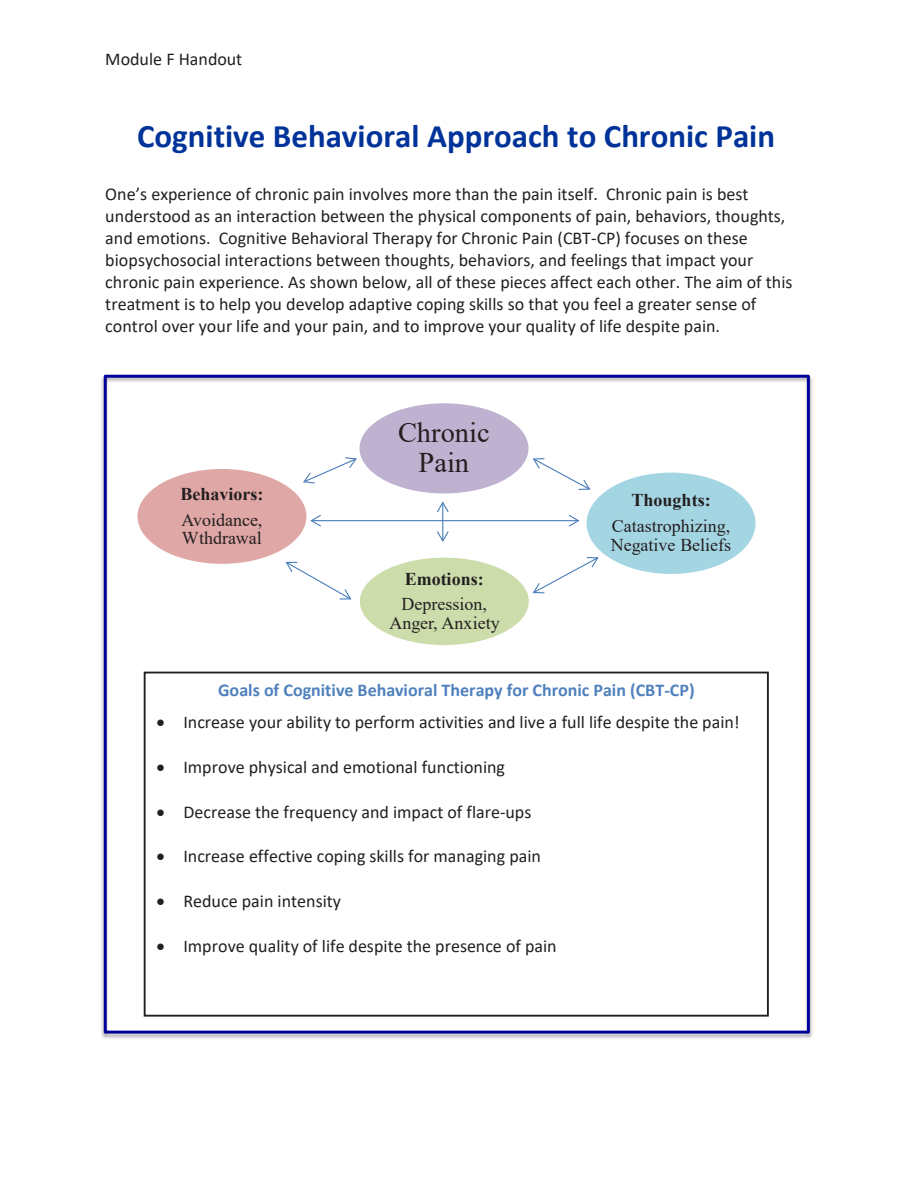
<style>
.page{position:relative;width:918px;height:1188px;background:#fff}
.page>*{position:absolute;margin:0;border:0;box-sizing:border-box;transform-origin:0 0}
.t1{font:700 33px "Calibri";color:#039}
.t2{font:28.5px/29.4px "Times New Roman";color:#231f20;text-align:center}
.t3{font:18px/21.9px "Calibri";color:#231f20}
.t4{font:18px/26px "Times New Roman";color:#231f20}
.t5{font:700 18px "Calibri";color:#4f81bd}
.t6{font:700 18px/26px "Times New Roman";color:#231f20}
.s1{font-weight:400}
.s2{font-weight:700}
</style>
<div class="page">
<img style="left:101px;top:374px;width:712px;height:665px">
<div style="left:104px;top:375px;width:706px;height:659px;border:3px solid #009"></div>
<h1 class="t3" style="left:105px;top:47px;width:139px">Module F Handout</h1>
<h2 class="t1" style="left:137px;top:113px;width:640px">Cognitive Behavioral Approach to Chronic Pain</h2>
<p class="t3" style="left:105px;top:183px;width:689px">One’s experience of chronic pain involves more than the pain itself. Chronic pain is best understood as an interaction between the physical components of pain, behaviors, thoughts, and emotions. Cognitive Behavioral Therapy for Chronic Pain (CBT-CP) focuses on these biopsychosocial interactions between thoughts, behaviors, and feelings that impact your chronic pain experience. As shown below, all of these pieces affect each other. The aim of this treatment is to help you develop adaptive coping skills so that you feel a greater sense of control over your life and your pain, and to improve your quality of life despite pain.</p>
<p class="t6" style="left:180px;top:480px;width:85px">Behaviors:<br><span class="s1">Avoidance,</span></p>
<p class="t4" style="left:182px;top:524px;width:81px">Wthdrawal</p>
<p class="t2" style="left:398px;top:417px;width:93px">Chronic<br>Pain</p>
<p class="t4" style="left:402px;top:565px;width:87px"><span class="s2">Emotions:<br></span>Depression,</p>
<p class="t4" style="left:389px;top:609px;width:112px">Anger, Anxiety</p>
<p class="t4" style="left:612px;top:487px;width:120px;text-align:center"><span class="s2">Thoughts:<br></span>Catastrophizing,</p>
<p class="t4" style="left:611px;top:531px;width:122px">Negative Beliefs</p>
<p class="t5" style="left:218px;top:677px;width:478px">Goals of Cognitive Behavioral Therapy for Chronic Pain (CBT-CP)</p>
<p class="t3" style="left:156px;top:710px;width:585px">• Increase your ability to perform activities and live a full life despite the pain!</p>
<p class="t3" style="left:156px;top:755px;width:350px">• Improve physical and emotional functioning</p>
<p class="t3" style="left:156px;top:800px;width:377px">• Decrease the frequency and impact of flare-ups</p>
<p class="t3" style="left:156px;top:845px;width:386px">• Increase effective coping skills for managing pain</p>
<p class="t3" style="left:156px;top:890px;width:186px">• Reduce pain intensity</p>
<p class="t3" style="left:156px;top:935px;width:402px">• Improve quality of life despite the presence of pain</p>
</div>
